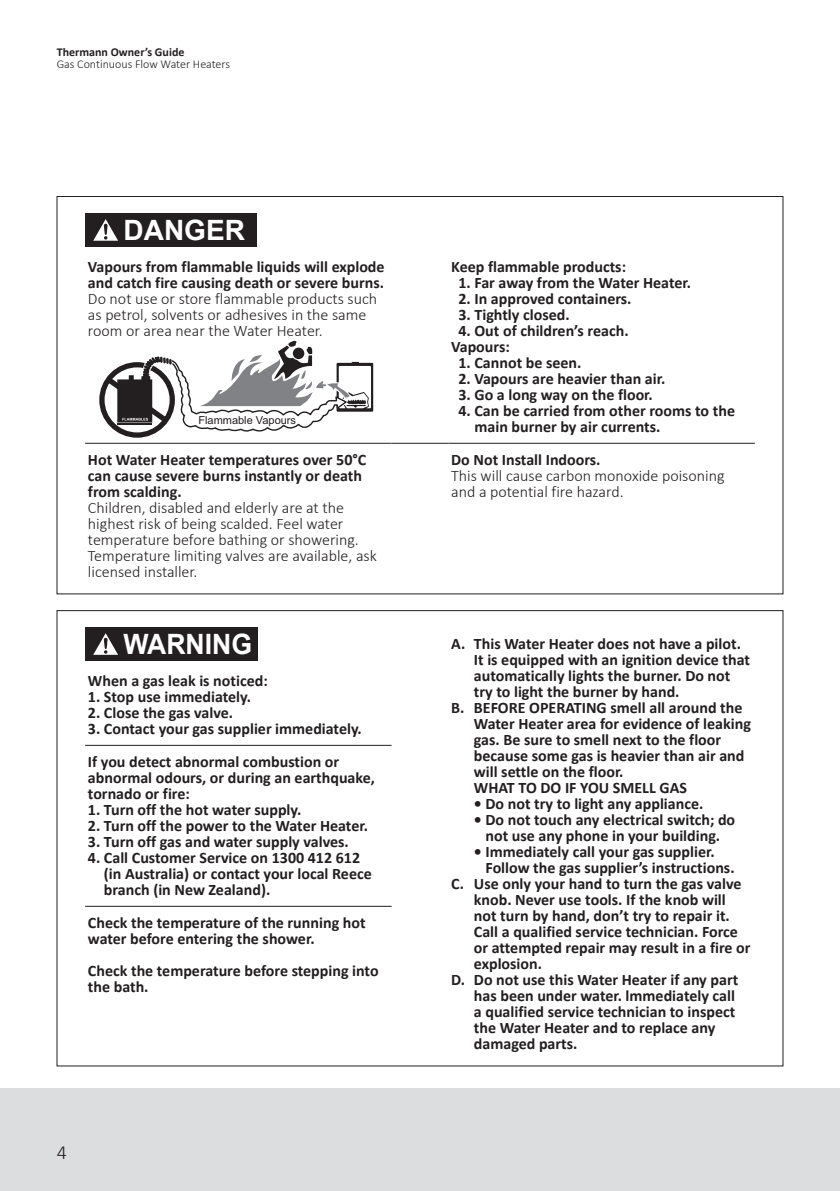
<style>
.page{position:relative;width:840px;height:1191px;background:#fff}
.page>*{position:absolute;margin:0;border:0;box-sizing:border-box;transform-origin:0 0}
.t1{font:700 28px "Arial";color:#fff;scale:.95 1}
.t2{font:700 28px "Arial";color:#fff}
.t3{font:300 20px "Calibri";color:#231f20}
.Body_B_8pt{font:700 16px/16px "Calibri";color:#231f20}
.Body_B_8pt_tab_Proce{font:700 16px/16px "Calibri";color:#231f20}
.Body_L_8pt{font:300 16px/16px "Calibri";color:#231f20}
.t4{font:300 12px "Calibri";color:#231f20}
.t5{font:700 12px "Calibri";color:#231f20}
.t6{font:11px "Arial";color:#231f20}
</style>
<div class="page">
<div style="left:0;top:1089px;width:839px;height:102px;background:#dcdddf"></div>
<hr style="left:85px;top:443px;width:306px;height:1px;background:#231f20">
<hr style="left:391px;top:443px;width:57px;height:1px;background:#231f20">
<hr style="left:448px;top:443px;width:306px;height:1px;background:#231f20">
<div style="left:85px;top:213px;width:172px;height:34px;background:#231f20"></div>
<svg style="left:93px;top:219px;width:25px;height:22px"></svg>
<svg style="left:99px;top:341px;width:274px;height:97px"></svg>
<hr style="left:85px;top:745px;width:306px;height:1px;background:#231f20">
<hr style="left:85px;top:906px;width:306px;height:1px;background:#231f20">
<div style="left:85px;top:627px;width:173px;height:34px;background:#231f20"></div>
<svg style="left:93px;top:633px;width:25px;height:22px"></svg>
<p class="t5" style="left:57px;top:44px;width:129px">Thermann Owner’s Guide</p>
<p class="t4" style="left:57px;top:57px;width:175px">Gas Continuous Flow Water Heaters</p>
<p class="t2" style="left:123px;top:211px;width:123px">DANGER</p>
<p class="Body_B_8pt" style="left:88px;top:258px;width:298px">Vapours from flammable liquids will explode and catch fire causing death or severe burns.</p>
<p class="Body_L_8pt" style="left:88px;top:290px;width:290px">Do not use or store flammable products such as petrol, solvents or adhesives in the same room or area near the Water Heater.</p>
<p class="t6" style="left:198px;top:412px;width:99px">Flammable Vapours</p>
<p class="Body_B_8pt" style="left:88px;top:451px;width:280px">Hot Water Heater temperatures over 50°C can cause severe burns instantly or death from scalding.</p>
<p class="Body_L_8pt" style="left:88px;top:499px;width:290px">Children, disabled and elderly are at the highest risk of being scalded. Feel water temperature before bathing or showering.<br>Temperature limiting valves are available, ask licensed installer.</p>
<p class="t1" style="left:123px;top:625px;width:137px">WARNING</p>
<p class="Body_B_8pt_tab_Proce" style="left:88px;top:672px;width:181px">When a gas leak is noticed:</p>
<p class="Body_B_8pt" style="left:88px;top:688px;width:164px">1. Stop use immediately.</p>
<p class="Body_B_8pt" style="left:88px;top:704px;width:146px">2. Close the gas valve.</p>
<p class="Body_B_8pt" style="left:88px;top:720px;width:275px">3. Contact your gas supplier immediately.</p>
<p class="Body_B_8pt" style="left:88px;top:753px;width:288px">If you detect abnormal combustion or abnormal odours, or during an earthquake, tornado or fire:</p>
<p class="Body_B_8pt" style="left:88px;top:801px;width:215px">1. Turn off the hot water supply.</p>
<p class="Body_B_8pt" style="left:88px;top:817px;width:281px">2. Turn off the power to the Water Heater.</p>
<p class="Body_B_8pt" style="left:88px;top:833px;width:262px">3. Turn off gas and water supply valves.</p>
<p class="Body_B_8pt" style="left:104px;top:849px;width:269px;text-indent:-16px">4. Call Customer Service on 1300 412 612 (in Australia) or contact your local Reece branch (in New Zealand).</p>
<p class="Body_B_8pt" style="left:88px;top:914px;width:279px">Check the temperature of the running hot water before entering the shower.</p>
<p class="Body_B_8pt" style="left:88px;top:962px;width:292px">Check the temperature before stepping into the bath.</p>
<p class="t3" style="left:57px;top:1139px;width:12px">4</p>
<p class="Body_B_8pt" style="left:451px;top:258px;width:176px">Keep flammable products:</p>
<p class="Body_B_8pt" style="left:458px;top:274px;width:234px">1. Far away from the Water Heater.</p>
<p class="Body_B_8pt" style="left:458px;top:290px;width:174px">2. In approved containers.</p>
<p class="Body_B_8pt" style="left:458px;top:306px;width:113px">3. Tightly closed.</p>
<p class="Body_B_8pt" style="left:458px;top:322px;width:171px">4. Out of children’s reach.</p>
<p class="Body_B_8pt" style="left:451px;top:338px;width:60px">Vapours:</p>
<p class="Body_B_8pt" style="left:458px;top:354px;width:124px">1. Cannot be seen.</p>
<p class="Body_B_8pt" style="left:458px;top:370px;width:208px">2. Vapours are heavier than air.</p>
<p class="Body_B_8pt" style="left:458px;top:386px;width:196px">3. Go a long way on the floor.</p>
<p class="Body_B_8pt" style="left:474px;top:402px;width:262px;text-indent:-16px">4. Can be carried from other rooms to the main burner by air currents.</p>
<p class="Body_B_8pt" style="left:451px;top:451px;width:151px">Do Not Install Indoors.</p>
<p class="Body_L_8pt" style="left:451px;top:467px;width:275px">This will cause carbon monoxide poisoning and a potential fire hazard.</p>
<p class="Body_B_8pt_tab_Proce" style="left:473px;top:635px;width:277px;text-indent:-23px">A. This Water Heater does not have a pilot.<br>It is equipped with an ignition device that automatically lights the burner. Do not try to light the burner by hand.</p>
<p class="Body_B_8pt_tab_Proce" style="left:473px;top:699px;width:278px;text-indent:-23px">B. BEFORE OPERATING smell all around the Water Heater area for evidence of leaking gas. Be sure to smell next to the floor because some gas is heavier than air and will settle on the floor.</p>
<p class="Body_B_8pt_tab_Proce" style="left:473px;top:779px;width:214px">WHAT TO DO IF YOU SMELL GAS</p>
<p class="Body_B_8pt_tab_Proce" style="left:473px;top:795px;width:231px">• Do not try to light any appliance.</p>
<p class="Body_B_8pt_tab_Proce" style="left:473px;top:811px;width:263px;text-align:center">• Do not touch any electrical switch; do not use any phone in your building.</p>
<p class="Body_B_8pt_tab_Proce" style="left:485px;top:843px;width:250px;text-indent:-12px">• Immediately call your gas supplier.<br>Follow the gas supplier’s instructions.</p>
<p class="Body_B_8pt_tab_Proce" style="left:473px;top:875px;width:278px;text-indent:-23px">C. Use only your hand to turn the gas valve knob. Never use tools. If the knob will not turn by hand, don’t try to repair it.<br>Call a qualified service technician. Force or attempted repair may result in a fire or explosion.</p>
<p class="Body_B_8pt_tab_Proce" style="left:473px;top:971px;width:266px;text-indent:-23px">D. Do not use this Water Heater if any part has been under water. lmmediately call a qualified service technician to inspect the Water Heater and to replace any damaged parts.</p>
</div>
